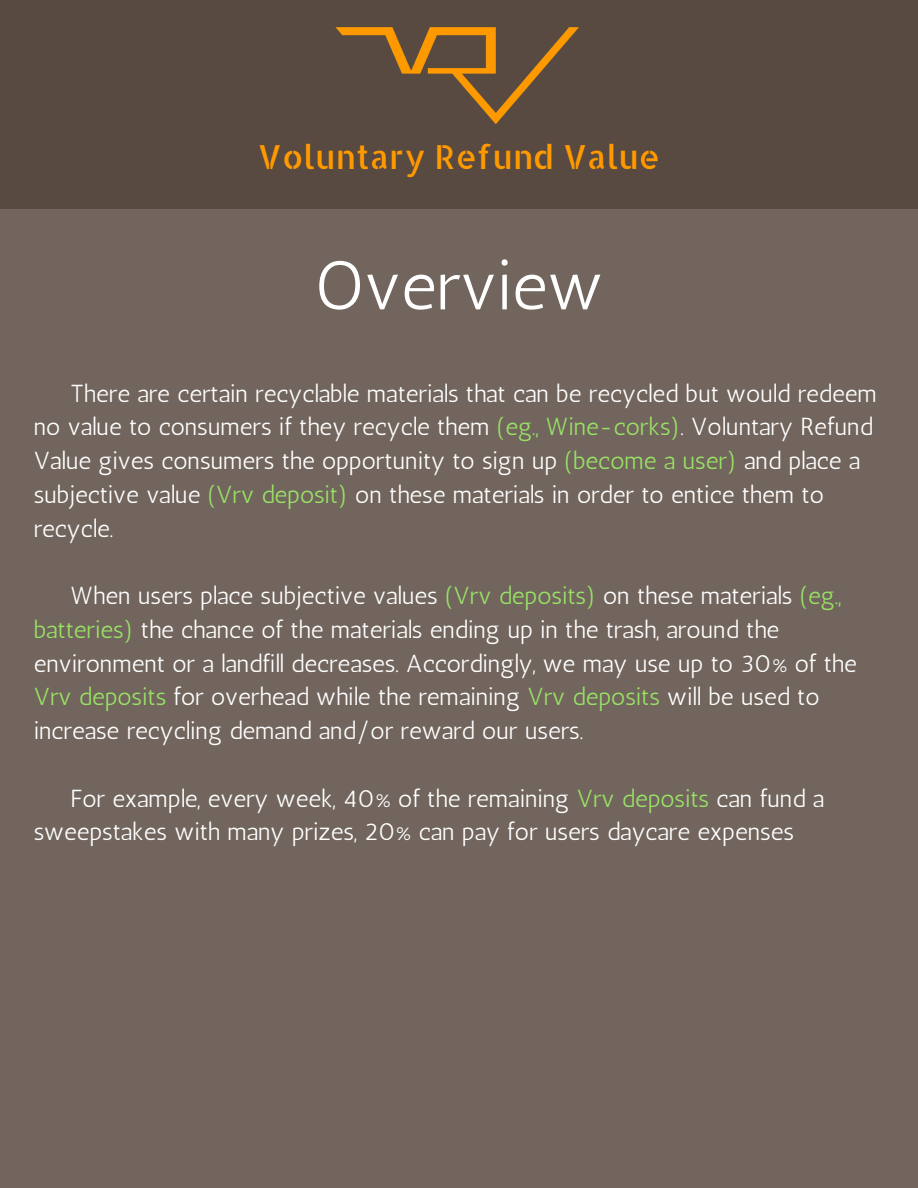
<style>
.page{position:relative;width:918px;height:1188px;background:#71655d}
.page>*{position:absolute;margin:0;border:0;box-sizing:border-box;transform-origin:0 0}
.t1{font:69px "Antic";color:#fff}
.t2{font:33.15px "Allerta Stencil";color:#f90}
.t3{font:24.6px/33.8px "Antic";color:#fff}
.s1{color:#99e265}
</style>
<div class="page">
<div style="left:0;top:0;width:918px;height:208px;background:#584a40"></div>
<img style="left:335px;top:27px;width:244px;height:97px">
<h2 class="t2" style="left:258px;top:135px;width:404px">Voluntary Refund Value</h2>
<h1 class="t1" style="left:315px;top:245px;width:290px">Overview</h1>
<p class="t3" style="left:34px;top:376px;width:845px;text-indent:37px">There are certain recyclable materials that can be recycled but would redeem no value to consumers if they recycle them <span class="s1">(eg., Wine-corks)</span>. Voluntary Refund Value gives consumers the opportunity to sign up <span class="s1">(become a user)</span> and place a subjective value <span class="s1">(Vrv deposit)</span> on these materials in order to entice them to recycle.</p>
<p class="t3" style="left:34px;top:579px;width:825px;text-indent:37px">When users place subjective values <span class="s1">(Vrv deposits)</span> on these materials <span class="s1">(eg., batteries)</span> the chance of the materials ending up in the trash, around the environment or a landfill decreases. Accordingly, we may use up to 30% of the <span class="s1">Vrv deposits</span> for overhead while the remaining <span class="s1">Vrv deposits</span> will be used to increase recycling demand and/or reward our users.</p>
<p class="t3" style="left:34px;top:781px;width:792px;text-indent:37px">For example, every week, 40% of the remaining <span class="s1">Vrv deposits</span> can fund a sweepstakes with many prizes, 20% can pay for users daycare expenses</p>
</div>
